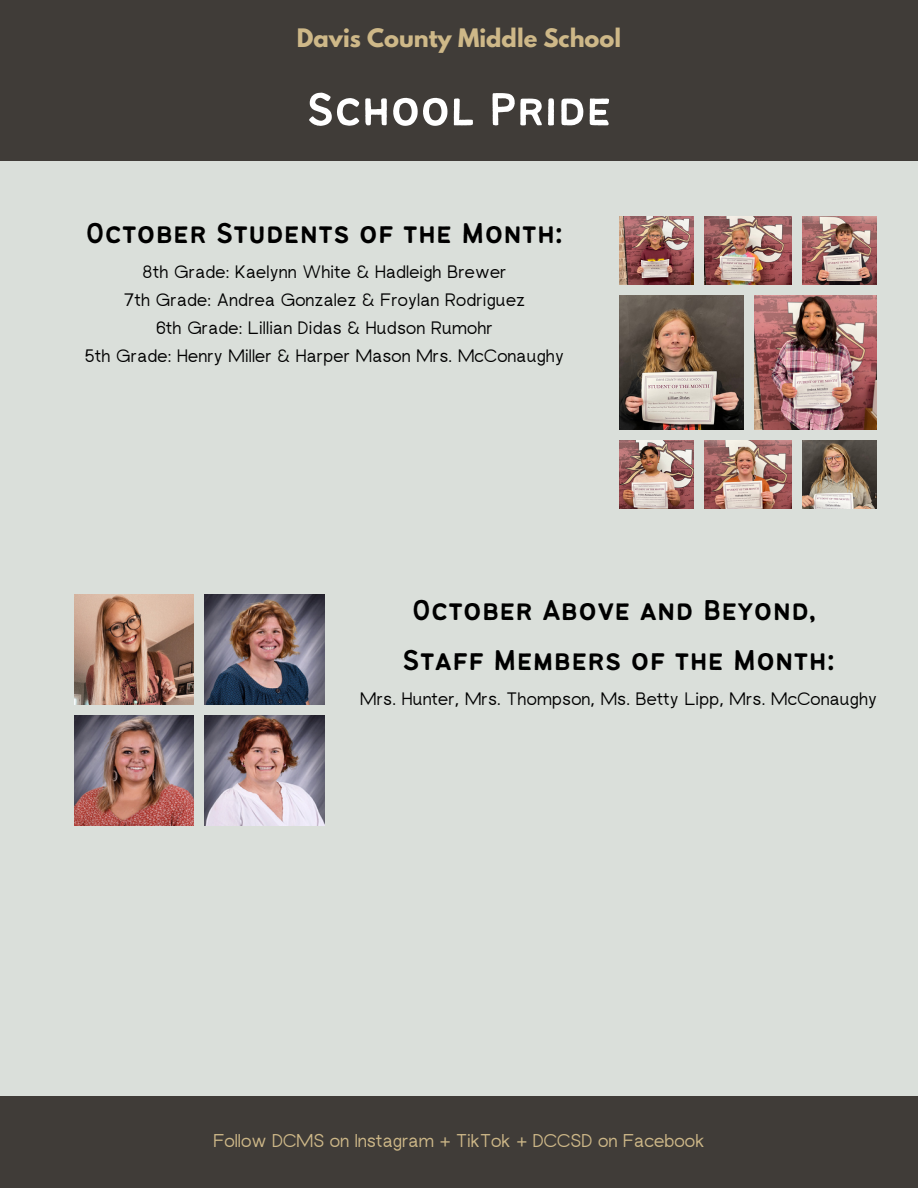
<style>
.page{position:relative;width:918px;height:1188px;background:#dadfda}
.page>*{position:absolute;margin:0;border:0;box-sizing:border-box;transform-origin:0 0}
.t1{font:50.85px "Bantayog";color:#fff}
.t2{font:31.5px/49.5px "Bantayog";letter-spacing:.01em;color:#000;text-align:center}
.t3{font:700 22.5px "League Spartan";color:#ceb888}
.t4{font:18.45px "rugratssans";color:#ceb888}
.t5{font:18px/28.2px "rugratssans";letter-spacing:.01em;color:#000;text-align:center}
</style>
<div class="page">
<img style="left:74px;top:594px;width:119px;height:110px">
<img style="left:205px;top:594px;width:120px;height:110px">
<img style="left:205px;top:716px;width:120px;height:110px">
<img style="left:74px;top:716px;width:119px;height:110px">
<img style="left:619px;top:217px;width:75px;height:67px">
<img style="left:705px;top:217px;width:86px;height:67px">
<img style="left:803px;top:217px;width:74px;height:67px">
<img style="left:754px;top:296px;width:123px;height:133px">
<img style="left:619px;top:441px;width:75px;height:67px">
<img style="left:705px;top:441px;width:86px;height:67px">
<img style="left:803px;top:441px;width:74px;height:67px">
<img style="left:619px;top:296px;width:124px;height:133px">
<div style="left:0;top:0;width:918px;height:160px;background:#403c38"></div>
<div style="left:0;top:1096px;width:918px;height:92px;background:#403c38"></div>
<p class="t3" style="left:297px;top:27px;width:326px">Davis County Middle School</p>
<h1 class="t1" style="left:307px;top:89px;width:306px">School Pride</h1>
<h2 class="t2" style="left:86px;top:211px;width:479px">October Students of the Month:</h2>
<p class="t5" style="left:85px;top:259px;width:481px">8th Grade: Kaelynn White &amp; Hadleigh Brewer<br>7th Grade: Andrea Gonzalez &amp; Froylan Rodriguez<br>6th Grade: Lillian Didas &amp; Hudson Rumohr<br>5th Grade: Henry Miller &amp; Harper Mason Mrs. McConaughy</p>
<h2 class="t2" style="left:403px;top:588px;width:434px">October Above and Beyond,<br>Staff Members of the Month:</h2>
<p class="t5" style="left:360px;top:686px;width:519px">Mrs. Hunter, Mrs. Thompson, Ms. Betty Lipp, Mrs. McConaughy</p>
<p class="t4" style="left:213px;top:1134px;width:493px">Follow DCMS on Instagram + TikTok + DCCSD on Facebook</p>
</div>
